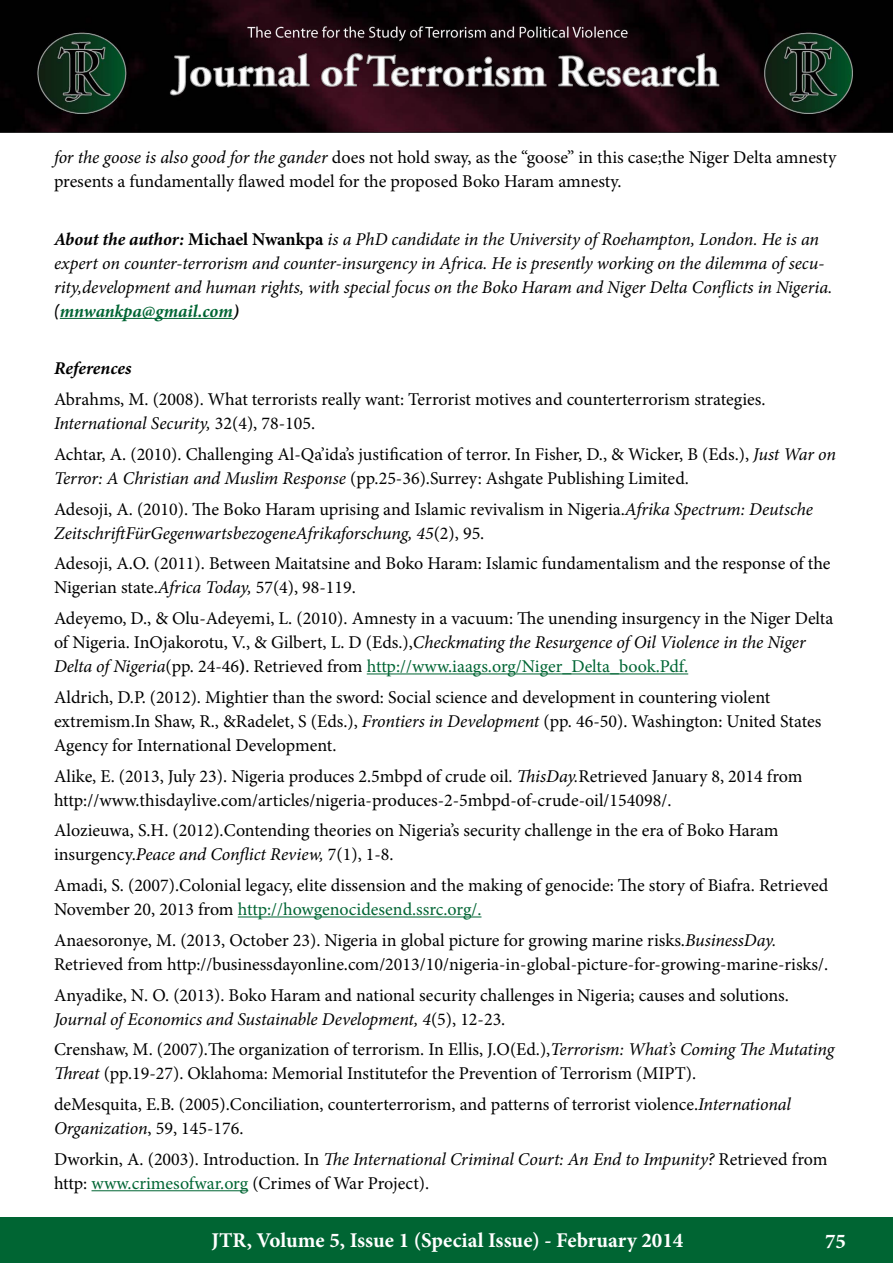
<style>
.page{position:relative;width:893px;height:1263px;background:#fff}
.page>*{position:absolute;margin:0;border:0;box-sizing:border-box;transform-origin:0 0}
.t1{font:700 21px "Minion Pro";color:#fff}
.t2{font:18px/24px "Minion Pro";color:#000}
.t3{font:italic 18px/24px "Minion Pro";letter-spacing:-.01em;color:#000}
.t4{font:italic 700 18px "Minion Pro";color:#000}
.s1{font-style:italic}
.s2{font-weight:700}
.s3{font-weight:700;font-style:normal}
.s4{font-family:"Tenso"}
.s5{font-weight:700;color:#006533}
.s6{color:#006533}
</style>
<div class="page">
<div style="left:0;top:1217px;width:893px;height:46px;background:#006533"></div>
<img style="left:0;top:0;width:893px;height:133px">
<hr style="left:60px;top:318px;width:173px;height:1px;background:#006533">
<hr style="left:367px;top:673px;width:321px;height:1px;background:#006533">
<hr style="left:238px;top:916px;width:243px;height:1px;background:#006533">
<hr style="left:92px;top:1190px;width:156px;height:1px;background:#006533">
<p class="t2" style="left:54px;top:145px;width:784px"><span class="s1">for the goose is also good for the gander</span> does not hold sway, as the “goose” in this case;the Niger Delta amnesty presents a fundamentally flawed model for the proposed Boko Haram amnesty.</p>
<p class="t3" style="left:54px;top:227px;width:780px"><span class="s2">About the author:</span> <span class="s3">Michael Nwankpa</span> is a PhD candidate in the University of Roehampton, London. He is an expert on counter-terrorism and counter-insurgency in Africa. He is presently working on the dilemma of secu&shy;rity,development and human rights, with special focus on the Boko Haram and Niger Delta Conflicts in Nigeria. <span class="s4">(</span><span class="s5">mnwankpa@gmail.com</span><span class="s2">)</span></p>
<p class="t4" style="left:54px;top:356px;width:79px">References</p>
<p class="t2" style="left:54px;top:387px;width:713px">Abrahms, M. (2008). What terrorists really want: Terrorist motives and counterterrorism strategies.<br><span class="s1">International Security,</span> 32(4), 78-105.</p>
<p class="t2" style="left:54px;top:442px;width:784px">Achtar, A. (2010). Challenging Al-Qa’ida’s justification of terror. In Fisher, D., &amp; Wicker, B (Eds.), <span class="s1">Just War on<br>Terror: A Christian and Muslim Response</span> (pp.25-36).Surrey: Ashgate Publishing Limited.</p>
<p class="t2" style="left:54px;top:497px;width:761px">Adesoji, A. (2010). The Boko Haram uprising and Islamic revivalism in Nigeria.<span class="s1">Afrika Spectrum: Deutsche<br>ZeitschriftFürGegenwartsbezogeneAfrikaforschung, 45</span>(2), 95.</p>
<p class="t2" style="left:54px;top:552px;width:778px">Adesoji, A.O. (2011). Between Maitatsine and Boko Haram: Islamic fundamentalism and the response of the<br>Nigerian state.<span class="s1">Africa Today,</span> 57(4), 98-119.</p>
<p class="t2" style="left:54px;top:606px;width:781px">Adeyemo, D., &amp; Olu-Adeyemi, L. (2010). Amnesty in a vacuum: The unending insurgency in the Niger Delta of Nigeria. InOjakorotu, V., &amp; Gilbert, L. D (Eds.),<span class="s1">Checkmating the Resurgence of Oil Violence in the Niger<br>Delta of Nigeria</span>(pp. 24-46<span class="s2">)</span>. Retrieved from <span class="s6">http://www.iaags.org/Niger_Delta_book.Pdf.</span></p>
<p class="t2" style="left:54px;top:685px;width:769px">Aldrich, D.P. (2012). Mightier than the sword: Social science and development in countering violent extremism.In Shaw, R., &amp;Radelet, S (Eds.), <span class="s1">Frontiers in Development</span> (pp. 46-50). Washington: United States<br>Agency for International Development.</p>
<p class="t2" style="left:54px;top:764px;width:750px">Alike, E. (2013, July 23). Nigeria produces 2.5mbpd of crude oil. <span class="s1">ThisDay.</span>Retrieved January 8, 2014 from http://www.thisdaylive.com/articles/nigeria-produces-2-5mbpd-of-crude-oil/154098/.</p>
<p class="t2" style="left:54px;top:819px;width:726px">Alozieuwa, S.H. (2012).Contending theories on Nigeria’s security challenge in the era of Boko Haram insurgency.<span class="s1">Peace and Conflict Review,</span> 7(1), 1-8.</p>
<p class="t2" style="left:54px;top:873px;width:776px">Amadi, S. (2007).Colonial legacy, elite dissension and the making of genocide: The story of Biafra. Retrieved<br>November 20, 2013 from <span class="s6">http://howgenocidesend.ssrc.org/.</span></p>
<p class="t2" style="left:54px;top:928px;width:776px">Anaesoronye, M. (2013, October 23). Nigeria in global picture for growing marine risks.<span class="s1">BusinessDay.<br></span>Retrieved from http://businessdayonline.com/2013/10/nigeria-in-global-picture-for-growing-marine-risks/.</p>
<p class="t2" style="left:54px;top:983px;width:736px">Anyadike, N. O. (2013). Boko Haram and national security challenges in Nigeria; causes and solutions.<br><span class="s1">Journal of Economics and Sustainable Development, 4</span>(5), 12-23.</p>
<p class="t2" style="left:54px;top:1037px;width:782px">Crenshaw, M. (2007).The organization of terrorism. In Ellis, J.O(Ed.),<span class="s1">Terrorism: What’s Coming The Mutating<br>Threat</span> (pp.19-27). Oklahoma: Memorial Institutefor the Prevention of Terrorism (MIPT).</p>
<p class="t2" style="left:54px;top:1092px;width:738px">deMesquita, E.B. (2005).Conciliation, counterterrorism, and patterns of terrorist violence.<span class="s1">International<br>Organization</span>, 59, 145-176.</p>
<p class="t2" style="left:54px;top:1147px;width:775px">Dworkin, A. (2003). Introduction. In <span class="s1">The International Criminal Court: An End to Impunity?</span> Retrieved from http: <span class="s6">www.crimesofwar.org</span> (Crimes of War Project).</p>
<p class="t1" style="left:211px;top:1225px;width:473px">JTR, Volume 5, Issue 1 (Special Issue) - February 2014</p>
<p class="t1" style="left:825px;top:1226px;width:22px">75</p>
</div>
